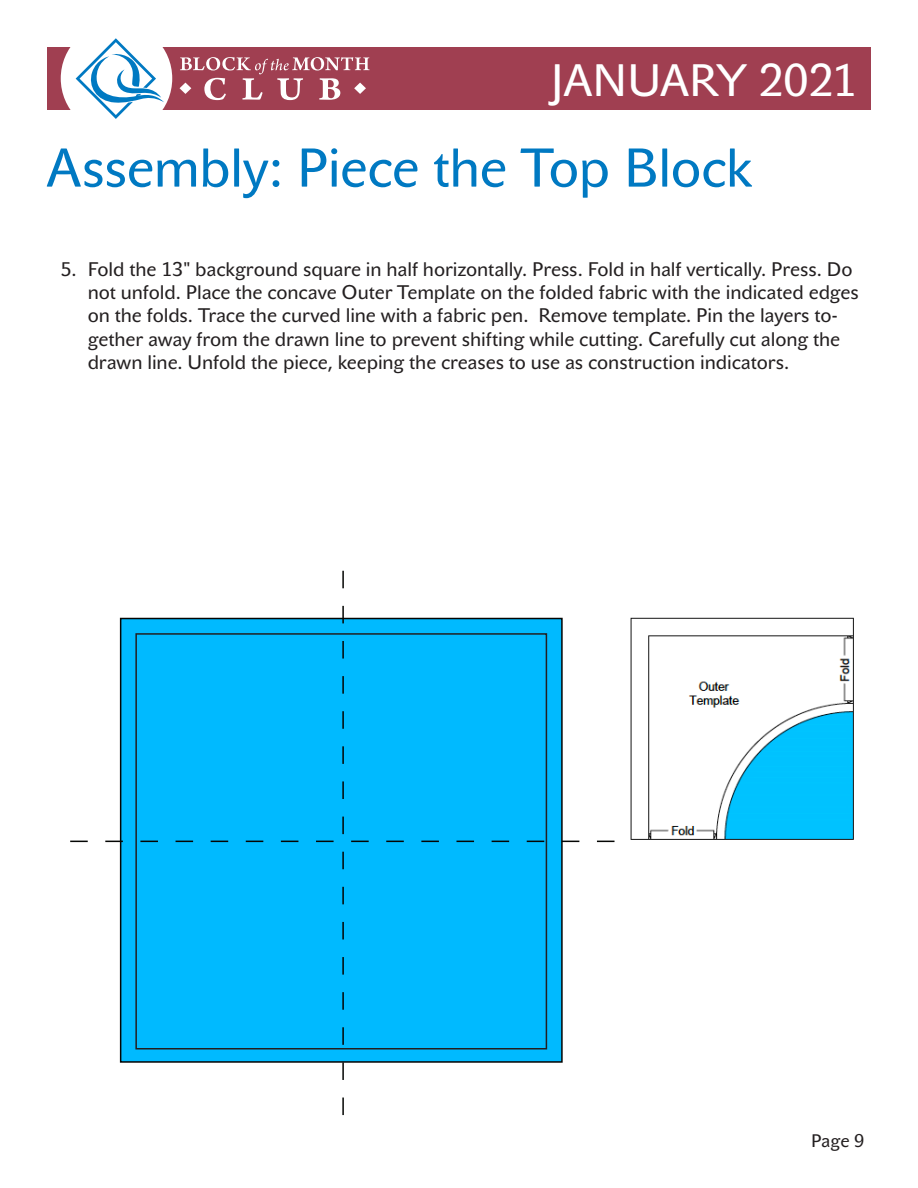
<style>
.page{position:relative;width:918px;height:1188px;background:#fff}
.page>*{position:absolute;margin:0;border:0;box-sizing:border-box;transform-origin:0 0}
.Page_title{font:54px "John Sans Text Pro";letter-spacing:-.01em;color:#0079c2}
.Month_for_header{font:45px "John Sans Text Pro";color:#fff}
.t1{font:19.5px/23.4px "John Sans Text Pro";letter-spacing:-.005em;color:#231f20}
.t2{font:18px "John Sans Text Pro";color:#231f20}
</style>
<div class="page">
<div style="left:47px;top:47px;width:824px;height:62px;background:#a03f51"></div>
<div style="left:61px;top:23px;width:111px;height:111px;background:#fff;border-radius:50%"></div>
<svg style="left:76px;top:38px;width:88px;height:81px"></svg>
<svg style="left:180px;top:57px;width:190px;height:43px"></svg>
<img style="left:630px;top:617px;width:224px;height:223px">
<svg style="left:70px;top:571px;width:545px;height:544px"></svg>
<p class="Month_for_header" style="left:550px;top:54px;width:308px">JANUARY 2021</p>
<p class="Page_title" style="left:47px;top:137px;width:707px">Assembly: Piece the Top Block</p>
<p class="t1" style="left:88px;top:257px;width:773px;text-indent:-27px">5. Fold the 13" background square in half horizontally. Press. Fold in half vertically. Press. Do not unfold. Place the concave Outer Template on the folded fabric with the indicated edges on the folds. Trace the curved line with a fabric pen. Remove template. Pin the layers to&shy;gether away from the drawn line to prevent shifting while cutting. Carefully cut along the drawn line. Unfold the piece, keeping the creases to use as construction indicators.</p>
<p class="t2" style="left:811px;top:1130px;width:54px">Page 9</p>
</div>
